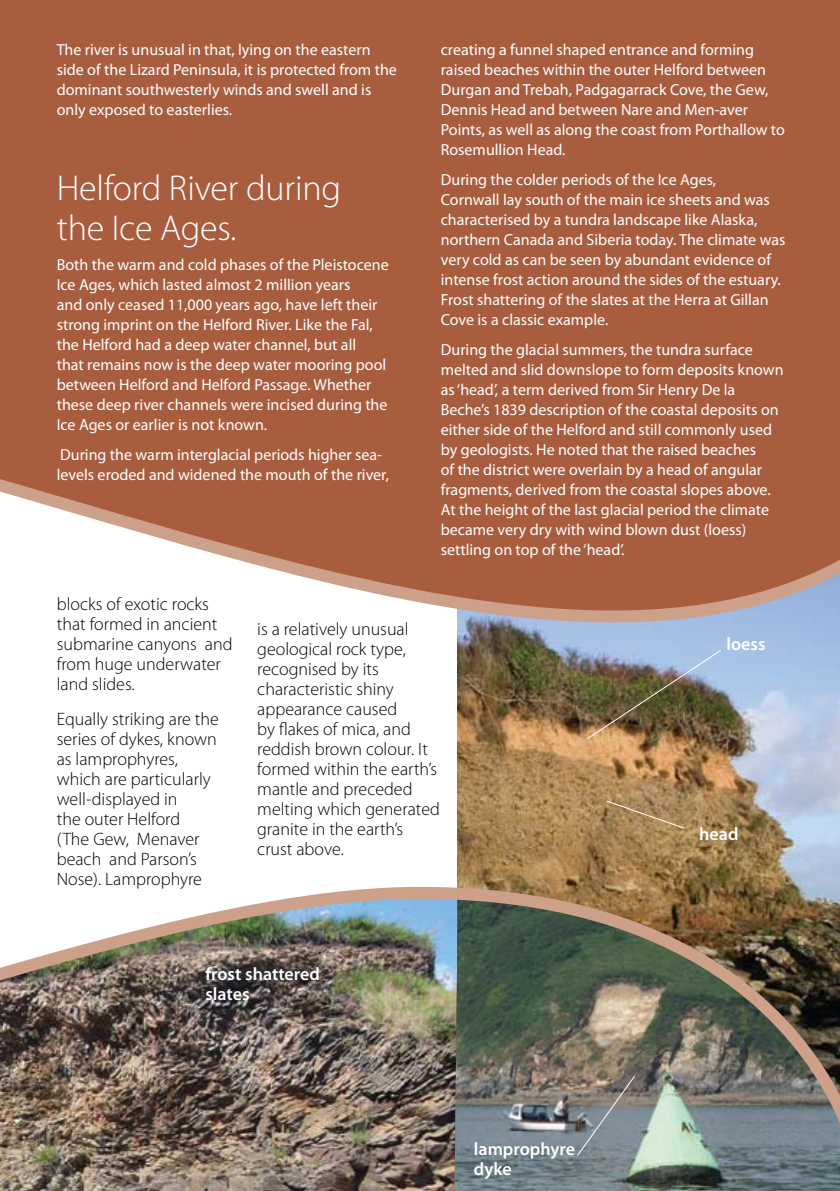
<style>
.page{position:relative;width:840px;height:1191px;background:#fff}
.page>*{position:absolute;margin:0;border:0;box-sizing:border-box;transform-origin:0 0}
.t1{font:300 36px/40px "Myriad Pro";letter-spacing:-.005em;color:#fff}
.t2{font:300 18px/20px "Myriad Pro";color:#000}
.t3{font:600 18px/20px "Myriad Pro";color:#fff}
.t4{font:16px/20px "Myriad Pro";color:#fff}
</style>
<div class="page">
<div style="left:0;top:0;width:839px;height:651px;background:#a95d3f"></div>
<img style="left:457px;top:751px;width:382px;height:129px">
<svg style="left:0;top:479px;width:839px;height:272px"></svg>
<img style="left:0;top:880px;width:839px;height:311px">
<img style="left:585px;top:649px;width:136px;height:91px">
<svg style="left:575px;top:1074px;width:60px;height:83px;background:#838585"></svg>
<svg style="left:605px;top:800px;width:79px;height:29px;background:#a9895f"></svg>
<p class="t4" style="left:57px;top:39px;width:341px">The river is unusual in that, lying on the eastern side of the Lizard Peninsula, it is protected from the dominant southwesterly winds and swell and is only exposed to easterlies.</p>
<h1 class="t1" style="left:57px;top:169px;width:286px">Helford River during the Ice Ages.</h1>
<p class="t4" style="left:57px;top:254px;width:333px">Both the warm and cold phases of the Pleistocene Ice Ages, which lasted almost 2 million years<br>and only ceased 11,000 years ago, have left their strong imprint on the Helford River. Like the Fal, the Helford had a deep water channel, but all<br>that remains now is the deep water mooring pool between Helford and Helford Passage. Whether these deep river channels were incised during the Ice Ages or earlier is not known.</p>
<p class="t4" style="left:57px;top:444px;width:333px">During the warm interglacial periods higher sea&shy;levels eroded and widened the mouth of the river,</p>
<p class="t4" style="left:440px;top:39px;width:345px">creating a funnel shaped entrance and forming raised beaches within the outer Helford between Durgan and Trebah, Padgagarrack Cove, the Gew, Dennis Head and between Nare and Men-aver Points, as well as along the coast from Porthallow to Rosemullion Head.</p>
<p class="t4" style="left:440px;top:169px;width:346px">During the colder periods of the Ice Ages,<br>Cornwall lay south of the main ice sheets and was characterised by a tundra landscape like Alaska, northern Canada and Siberia today. The climate was very cold as can be seen by abundant evidence of intense frost action around the sides of the estuary.<br>Frost shattering of the slates at the Herra at Gillan Cove is a classic example.</p>
<p class="t4" style="left:440px;top:339px;width:344px">During the glacial summers, the tundra surface melted and slid downslope to form deposits known as ‘head’, a term derived from Sir Henry De la Beche’s 1839 description of the coastal deposits on either side of the Helford and still commonly used by geologists. He noted that the raised beaches<br>of the district were overlain by a head of angular fragments, derived from the coastal slopes above.<br>At the height of the last glacial period the climate became very dry with wind blown dust (loess) settling on top of the ‘head’.</p>
<p class="t2" style="left:57px;top:594px;width:177px">blocks of exotic rocks that formed in ancient submarine canyons and from huge underwater land slides.</p>
<p class="t2" style="left:57px;top:709px;width:163px">Equally striking are the series of dykes, known as lamprophyres, which are particularly well-displayed in<br>the outer Helford<br>(The Gew, Menaver beach and Parson’s<br>Nose). Lamprophyre</p>
<p class="t2" style="left:257px;top:619px;width:184px">is a relatively unusual geological rock type, recognised by its characteristic shiny appearance caused<br>by flakes of mica, and reddish brown colour. It formed within the earth’s mantle and preceded melting which generated granite in the earth’s crust above.</p>
<p class="t3" style="left:205px;top:964px;width:116px">frost shattered slates</p>
<p class="t3" style="left:473px;top:1138px;width:103px">lamprophyre dyke</p>
<p class="t3" style="left:726px;top:634px;width:41px">loess</p>
<p class="t3" style="left:698px;top:824px;width:41px">head</p>
</div>
